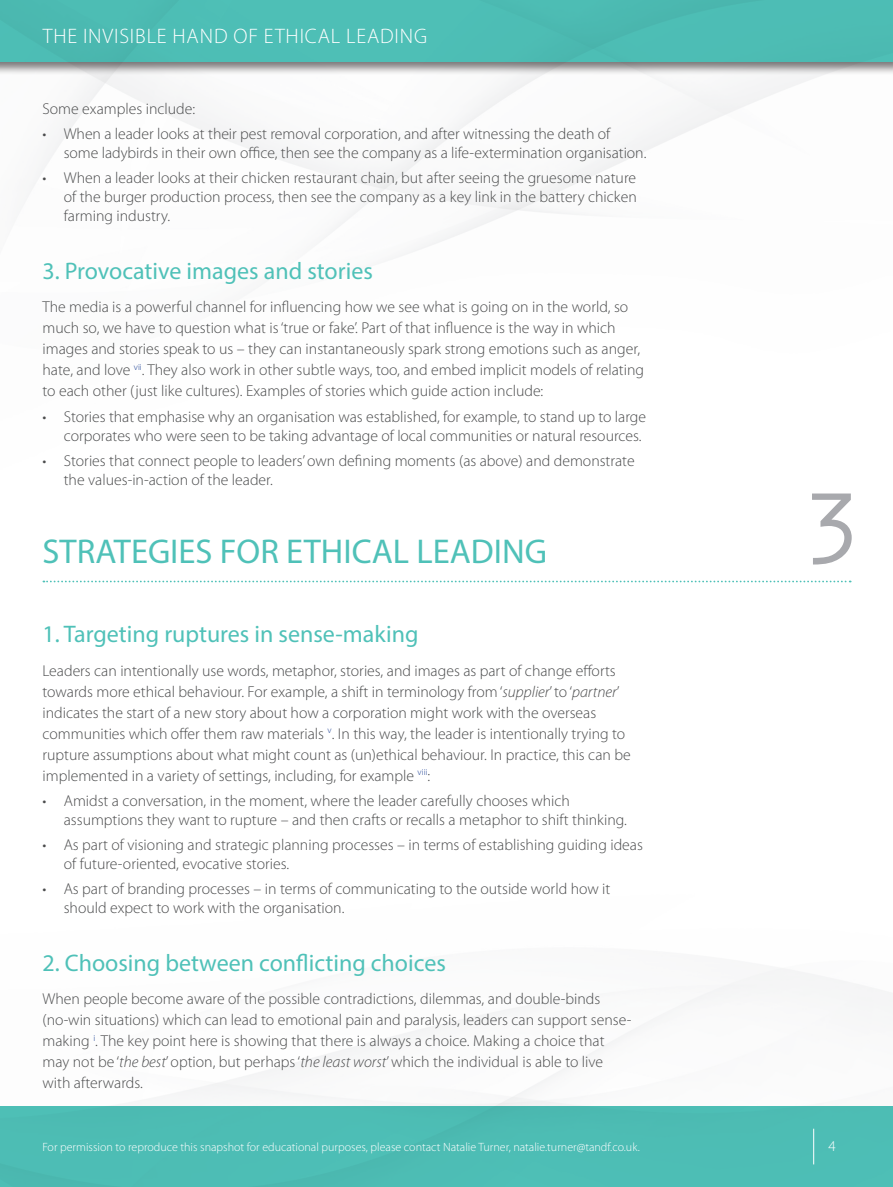
<style>
.page{position:relative;width:893px;height:1187px;background:#fff}
.page>*{position:absolute;margin:0;border:0;box-sizing:border-box;transform-origin:0 0}
.key_number{font:105px "Orator Std";color:#a8a9ad}
.Heading{font:34.5px "Myriad Pro";color:#4fc1b8}
.Sub-heading{font:24px "Myriad Pro";color:#4fc1b8}
.t1{font:300 21px "Myriad Pro";letter-spacing:.04em;color:#fff}
.text{font:300 15.75px/21px "Myriad Pro";color:#4b4c4d}
.bullets{font:300 15.75px/18.9px "Myriad Pro";color:#4b4c4d}
.t2{font:300 15px "Myriad Pro";color:#fff}
.t3{font:300 12px "Myriad Pro";color:#fff}
.s1{font-style:italic}
</style>
<div class="page">
<img style="left:30px;top:76px;width:863px;height:1030px">
<div style="left:0;top:1106px;width:893px;height:80px;background:#4fc1b8"></div>
<div style="left:0;top:0;width:893px;height:76px;background:#231f20;opacity:.6"></div>
<div style="left:0;top:0;width:893px;height:62px;background:#4fc1b8"></div>
<hr style="left:813px;top:1128px;width:1px;height:36px;background:#fff">
<svg style="left:43px;top:580px;width:808px;height:2px"></svg>
<h3 class="t1" style="left:43px;top:24px;width:386px">THE INVISIBLE HAND OF ETHICAL LEADING</h3>
<p class="text" style="left:43px;top:98px;width:154px">Some examples include:</p>
<p class="bullets" style="left:64px;top:125px;width:584px;text-indent:-21px">• When a leader looks at their pest removal corporation, and after witnessing the death of some ladybirds in their own office, then see the company as a life-extermination organisation.</p>
<p class="bullets" style="left:64px;top:169px;width:575px;text-align:justify;text-indent:-21px">• When a leader looks at their chicken restaurant chain, but after seeing the gruesome nature of the burger production process, then see the company as a key link in the battery chicken farming industry.</p>
<p class="Sub-heading" style="left:43px;top:256px;width:332px">3. Provocative images and stories</p>
<p class="text" style="left:43px;top:297px;width:603px">The media is a powerful channel for influencing how we see what is going on in the world, so much so, we have to question what is ‘true or fake’. Part of that influence is the way in which images and stories speak to us – they can instantaneously spark strong emotions such as anger, hate, and love <sup>vii</sup>. They also work in other subtle ways, too, and embed implicit models of relating to each other (just like cultures). Examples of stories which guide action include:</p>
<p class="bullets" style="left:43px;top:407px;width:605px;text-align:right">• Stories that emphasise why an organisation was established, for example, to stand up to large corporates who were seen to be taking advantage of local communities or natural resources.</p>
<p class="bullets" style="left:64px;top:451px;width:572px;text-indent:-21px">• Stories that connect people to leaders’ own defining moments (as above) and demonstrate the values-in-action of the leader.</p>
<p class="Heading" style="left:43px;top:530px;width:506px">STRATEGIES FOR ETHICAL LEADING</p>
<p class="Sub-heading" style="left:43px;top:619px;width:377px">1. Targeting ruptures in sense-making</p>
<p class="text" style="left:43px;top:660px;width:590px">Leaders can intentionally use words, metaphor, stories, and images as part of change efforts towards more ethical behaviour. For example, a shift in terminology from ‘<span class="s1">supplier</span>’ to ‘<span class="s1">partner</span>’ indicates the start of a new story about how a corporation might work with the overseas communities which offer them raw materials <sup>v</sup>. In this way, the leader is intentionally trying to rupture assumptions about what might count as (un)ethical behaviour. In practice, this can be implemented in a variety of settings, including, for example <sup>viii</sup>:</p>
<p class="bullets" style="left:64px;top:791px;width:565px;text-indent:-21px">• Amidst a conversation, in the moment, where the leader carefully chooses which assumptions they want to rupture – and then crafts or recalls a metaphor to shift thinking.</p>
<p class="bullets" style="left:64px;top:835px;width:581px;text-indent:-21px">• As part of visioning and strategic planning processes – in terms of establishing guiding ideas of future-oriented, evocative stories.</p>
<p class="bullets" style="left:64px;top:879px;width:548px;text-indent:-21px">• As part of branding processes – in terms of communicating to the outside world how it should expect to work with the organisation.</p>
<p class="Sub-heading" style="left:43px;top:947px;width:405px">2. Choosing between conflicting choices</p>
<p class="text" style="left:43px;top:988px;width:590px">When people become aware of the possible contradictions, dilemmas, and double-binds (no-win situations) which can lead to emotional pain and paralysis, leaders can support sense&shy;making <sup>i</sup>. The key point here is showing that there is always a choice. Making a choice that may not be ‘<span class="s1">the best</span>’ option, but perhaps ‘<span class="s1">the least worst</span>’ which the individual is able to live with afterwards.</p>
<p class="key_number" style="left:800px;top:453px;width:64px">3</p>
<p class="t3" style="left:43px;top:1140px;width:599px">For permission to reproduce this snapshot for educational purposes, please contact Natalie Turner, natalie.turner@tandf.co.uk.</p>
<p class="t2" style="left:828px;top:1137px;width:9px">4</p>
</div>
